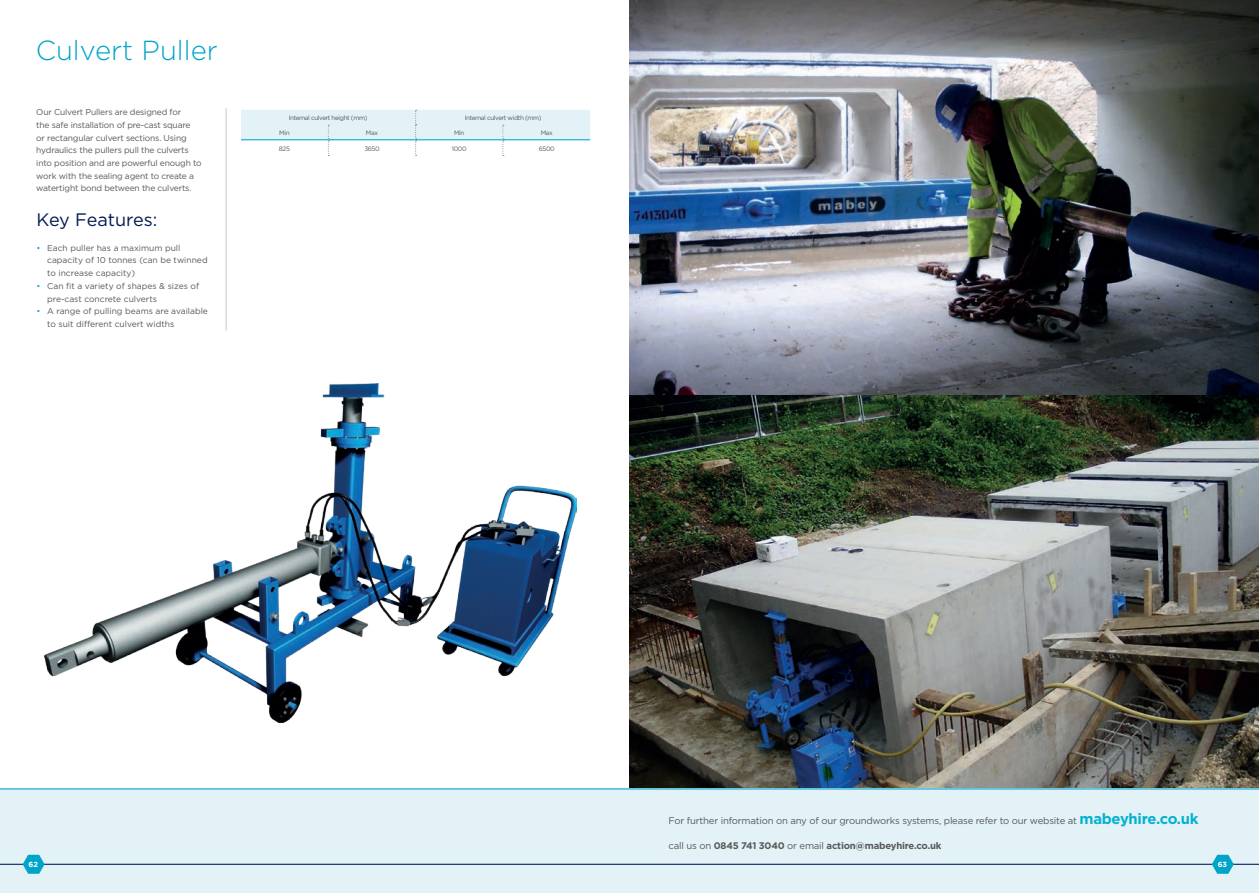
<style>
.page{position:relative;width:1259px;height:893px;background:#fff}
.page>*{position:absolute;margin:0;border:0;box-sizing:border-box;transform-origin:0 0}
.t1{font:300 27.6px "Gotham";color:#00a4c8}
.t2{font:18px "Gotham";letter-spacing:-.005em;color:#001954}
.t3{font:9.6px "Gotham";letter-spacing:-.02em;color:#57585a}
.t4{font:700 9.6px "Gotham";letter-spacing:-.02em;color:#57585a}
.t5{font:8.55px/12.8px "Gotham";letter-spacing:-.02em;color:#57585a}
.t6{font:8.55px/12.8px "Gotham";color:#57585a}
.t7{font:700 7.35px "Gotham";color:#fff}
.t8{font:6.3px "Gotham";letter-spacing:-.06em;color:#57585a}
.s1{color:#05b1d1}
.s2{font-weight:700;font-size:14.85px;color:#05b1d1}
.s3{font-weight:400}
</style>
<div class="page">
<img style="left:629px;top:0;width:630px;height:396px">
<img style="left:629px;top:396px;width:630px;height:392px">
<div style="left:630px;top:788px;width:629px;height:105px;background:#e2f2f7"></div>
<div style="left:0;top:788px;width:629px;height:105px;background:#e2f2f7"></div>
<hr style="left:0;top:864px;width:1259px;height:1px;background:#001954">
<svg style="left:23px;top:855px;width:22px;height:19px"></svg>
<svg style="left:1211px;top:855px;width:22px;height:19px"></svg>
<svg style="left:241px;top:110px;width:349px;height:46px"></svg>
<hr style="left:241px;top:139px;width:87px;height:1px;background:#00a4c8">
<hr style="left:328px;top:139px;width:88px;height:1px;background:#00a4c8">
<hr style="left:416px;top:139px;width:87px;height:1px;background:#00a4c8">
<hr style="left:503px;top:139px;width:87px;height:1px;background:#00a4c8">
<hr style="left:226px;top:108px;width:1px;height:223px;background:#c7c8ca">
<img style="left:44px;top:384px;width:532px;height:338px">
<p class="t1" style="left:36px;top:33px;width:184px">Culvert Puller</p>
<p class="t5" style="left:36px;top:105px;width:167px">Our Culvert Pullers are designed for<br>the safe installation of pre-cast square<br>or rectangular culvert sections. Using hydraulics the pullers pull the culverts into position and are powerful enough to work with the sealing agent to create a watertight bond between the culverts.</p>
<p class="t2" style="left:37px;top:208px;width:122px">Key Features:</p>
<p class="t6" style="left:47px;top:241px;width:162px;text-indent:-11px"><span class="s1">•</span> Each puller has a maximum pull capacity of 10 tonnes (can be twinned to increase capacity)</p>
<p class="t6" style="left:47px;top:279px;width:153px;text-indent:-11px"><span class="s1">•</span> Can fit a variety of shapes &amp; sizes of pre-cast concrete culverts</p>
<p class="t6" style="left:47px;top:305px;width:162px;text-indent:-11px"><span class="s1">•</span> A range of pulling beams are available to suit different culvert widths</p>
<p class="t8" style="left:289px;top:114px;width:80px">Internal culvert height (mm)</p>
<p class="t8" style="left:465px;top:114px;width:78px">Internal culvert width (mm)</p>
<p class="t8" style="left:279px;top:128px;width:12px">Min</p>
<p class="t8" style="left:366px;top:128px;width:14px">Max</p>
<p class="t8" style="left:454px;top:128px;width:12px">Min</p>
<p class="t8" style="left:541px;top:128px;width:14px">Max</p>
<p class="t8" style="left:279px;top:144px;width:12px">825</p>
<p class="t8" style="left:364px;top:144px;width:17px">3650</p>
<p class="t8" style="left:452px;top:144px;width:16px">1000</p>
<p class="t8" style="left:539px;top:144px;width:17px">6500</p>
<p class="t3" style="left:668px;top:815px;width:531px">For further information on any of our groundworks systems, please refer to our website at <span class="s2">mabeyhire.co.uk</span></p>
<p class="t4" style="left:668px;top:839px;width:274px"><span class="s3">call us on</span> 0845 741 3040 <span class="s3">or email</span> action@mabeyhire.co.uk</p>
<p class="t7" style="left:28px;top:860px;width:11px">62</p>
<p class="t7" style="left:1217px;top:860px;width:11px">63</p>
</div>
